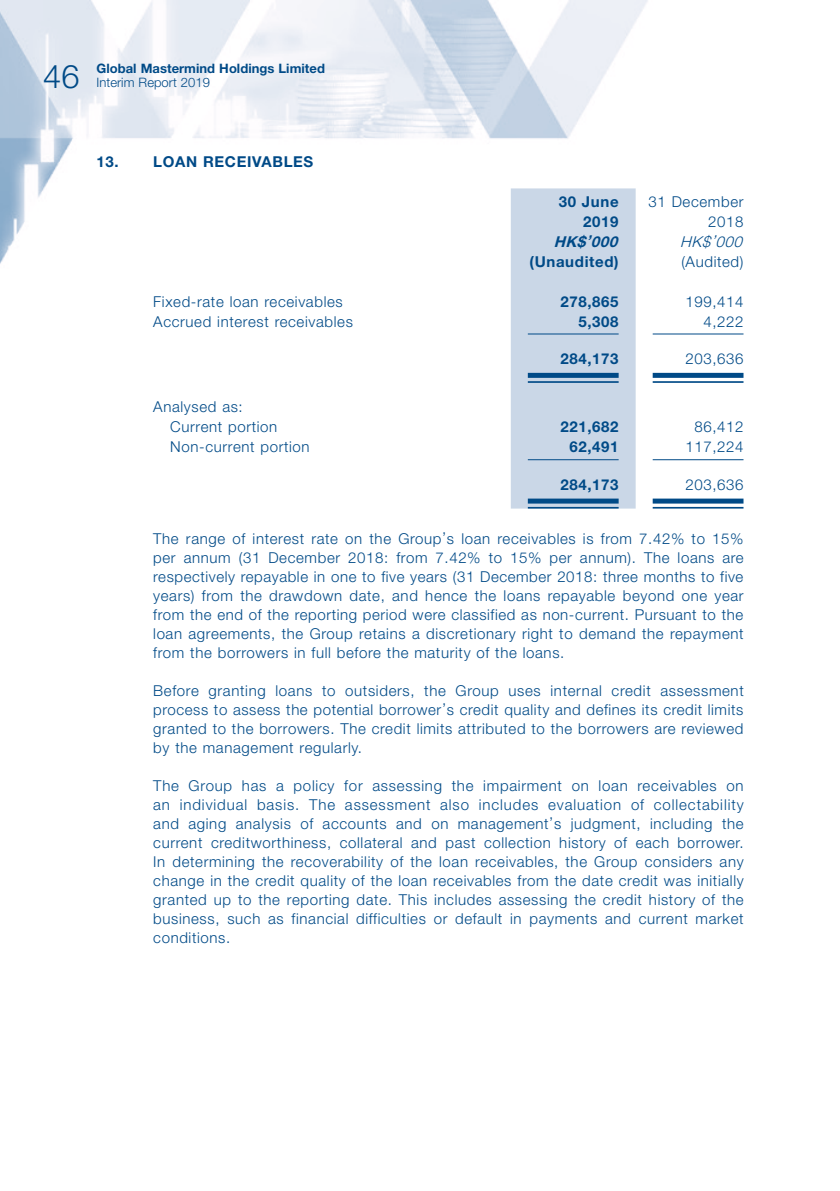
<style>
.page{position:relative;width:840px;height:1191px;background:#fff}
.page>*{position:absolute;margin:0;border:0;box-sizing:border-box;transform-origin:0 0}
.t1{font:300 32.4px "Helvetica Neue LT Std";color:#004a87}
.Notes{font:300 15px/19px "Helvetica Neue LT Std";letter-spacing:.045em;color:#004a87;text-align:justify}
.Notes-2{font:700 15px "Helvetica Neue LT Std";letter-spacing:.045em;color:#004a87}
.Notes_HD1{font:700 15px "Helvetica Neue LT Std";letter-spacing:.045em;color:#004a87}
.Notes-3{font:italic 700 15px "Helvetica Neue LT Std";color:#004a87}
.Notes-4{font:italic 300 15px "Helvetica Neue LT Std";color:#004a87}
.t2{font:700 13px "Helvetica Neue LT Std";letter-spacing:.005em;color:#004a87}
.t3{font:300 13px "Helvetica Neue LT Std";letter-spacing:.005em;color:#004a87}
</style>
<div class="page">
<img style="left:0;top:0;width:744px;height:509px">
<div style="left:510px;top:188px;width:125px;height:320px;background:#cad7e7"></div>
<hr style="left:527px;top:333px;width:91px;height:1px;background:#004a87">
<hr style="left:652px;top:333px;width:91px;height:1px;background:#004a87">
<div style="left:527px;top:373px;width:91px;height:5px;background:#004a87"></div>
<hr style="left:527px;top:381px;width:91px;height:2px;background:#004a87">
<div style="left:652px;top:373px;width:91px;height:5px;background:#004a87"></div>
<hr style="left:652px;top:381px;width:91px;height:2px;background:#004a87">
<hr style="left:527px;top:459px;width:91px;height:1px;background:#004a87">
<hr style="left:652px;top:459px;width:91px;height:1px;background:#004a87">
<div style="left:527px;top:498px;width:91px;height:5px;background:#004a87"></div>
<hr style="left:527px;top:507px;width:91px;height:1px;background:#004a87">
<div style="left:652px;top:498px;width:91px;height:5px;background:#004a87"></div>
<hr style="left:652px;top:507px;width:91px;height:1px;background:#004a87">
<h1 class="t1" style="left:43px;top:57px;width:38px">46</h1>
<p class="t2" style="left:96px;top:61px;width:230px">Global Mastermind Holdings Limited</p>
<p class="t3" style="left:96px;top:75px;width:115px">Interim Report 2019</p>
<p class="Notes_HD1" style="left:96px;top:152px;width:218px">13. LOAN RECEIVABLES</p>
<p class="Notes-2" style="left:558px;top:192px;width:61px">30 June</p>
<p class="Notes-2" style="left:583px;top:212px;width:37px">2019</p>
<p class="Notes" style="left:648px;top:191px;width:96px">31 December</p>
<p class="Notes" style="left:707px;top:211px;width:37px">2018</p>
<p class="Notes-3" style="left:553px;top:232px;width:70px">HK$’000</p>
<p class="Notes-4" style="left:679px;top:232px;width:68px">HK$’000</p>
<p class="Notes-2" style="left:529px;top:252px;width:90px">(Unaudited)</p>
<p class="Notes" style="left:681px;top:251px;width:64px">(Audited)</p>
<p class="Notes" style="left:153px;top:291px;width:191px">Fixed-rate loan receivables</p>
<p class="Notes-2" style="left:560px;top:292px;width:60px">278,865</p>
<p class="Notes" style="left:685px;top:291px;width:60px">199,414</p>
<p class="Notes" style="left:153px;top:311px;width:201px">Accrued interest receivables</p>
<p class="Notes-2" style="left:578px;top:312px;width:42px">5,308</p>
<p class="Notes" style="left:703px;top:311px;width:42px">4,222</p>
<p class="Notes-2" style="left:560px;top:349px;width:60px">284,173</p>
<p class="Notes" style="left:685px;top:349px;width:60px">203,636</p>
<p class="Notes" style="left:153px;top:397px;width:91px">Analysed as:</p>
<p class="Notes" style="left:170px;top:417px;width:108px">Current portion</p>
<p class="Notes-2" style="left:560px;top:418px;width:60px">221,682</p>
<p class="Notes" style="left:694px;top:417px;width:51px">86,412</p>
<p class="Notes" style="left:170px;top:437px;width:141px">Non-current portion</p>
<p class="Notes-2" style="left:569px;top:438px;width:51px">62,491</p>
<p class="Notes" style="left:685px;top:437px;width:60px">117,224</p>
<p class="Notes-2" style="left:560px;top:475px;width:60px">284,173</p>
<p class="Notes" style="left:685px;top:474px;width:60px">203,636</p>
<p class="Notes" style="left:153px;top:528px;width:591px">The range of interest rate on the Group’s loan receivables is from 7.42% to 15% per annum (31 December 2018: from 7.42% to 15% per annum). The loans are respectively repayable in one to five years (31 December 2018: three months to five years) from the drawdown date, and hence the loans repayable beyond one year from the end of the reporting period were classified as non-current. Pursuant to the loan agreements, the Group retains a discretionary right to demand the repayment from the borrowers in full before the maturity of the loans.</p>
<p class="Notes" style="left:153px;top:680px;width:591px">Before granting loans to outsiders, the Group uses internal credit assessment process to assess the potential borrower’s credit quality and defines its credit limits granted to the borrowers. The credit limits attributed to the borrowers are reviewed by the management regularly.</p>
<p class="Notes" style="left:153px;top:775px;width:591px">The Group has a policy for assessing the impairment on loan receivables on an individual basis. The assessment also includes evaluation of collectability and aging analysis of accounts and on management’s judgment, including the current creditworthiness, collateral and past collection history of each borrower.<br>In determining the recoverability of the loan receivables, the Group considers any change in the credit quality of the loan receivables from the date credit was initially granted up to the reporting date. This includes assessing the credit history of the business, such as financial difficulties or default in payments and current market conditions.</p>
</div>
